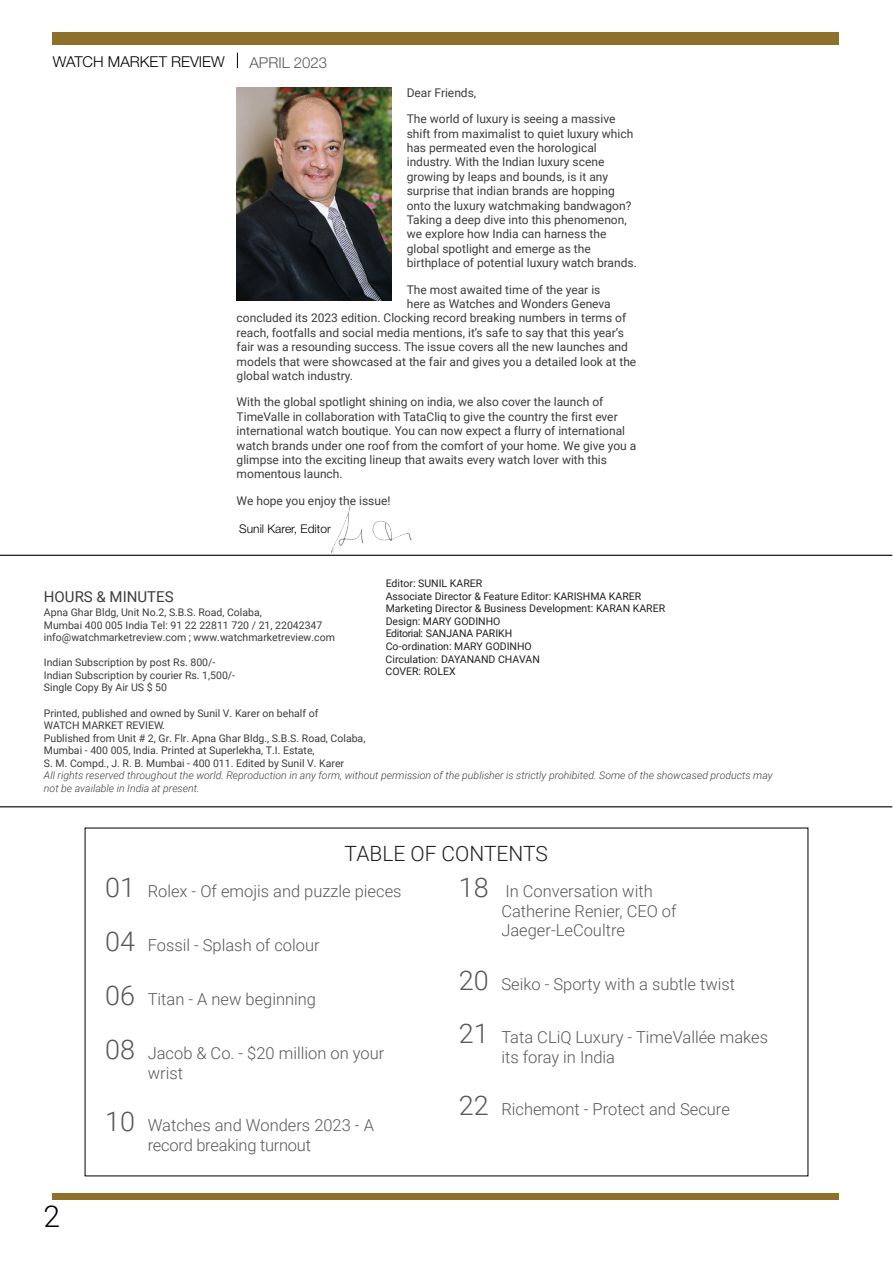
<style>
.page{position:relative;width:893px;height:1263px;background:#fff}
.page>*{position:absolute;margin:0;border:0;box-sizing:border-box;transform-origin:0 0}
.t1{font:300 30px "Roboto";color:#000002}
.t2{font:300 21px "Roboto";color:#231f20}
.t3{font:300 16.5px/19.8px "Roboto";color:#57585a}
.t4{font:300 15px "Helvetica Neue";color:#000002}
.t5{font:15px "Roboto";color:#3b3c3b}
.t6{font:300 15px "Helvetica Neue";color:#57585a}
.t7{font:12px/14.4px "Roboto";color:#3b3c3b}
.t8{font:300 12px "Helvetica Neue";color:#000002}
.t9{font:10.5px/12.6px "Roboto";color:#3b3c3b}
.t10{font:10.5px/12.6px "Roboto";color:#231f20}
.t11{font:italic 300 10.5px "Roboto";color:#3b3c3b}
.s1{font-size:27px}
</style>
<div class="page">
<hr style="left:0;top:555px;width:892px;height:1px;background:#000002">
<hr style="left:0;top:806px;width:892px;height:1px;background:#000002">
<svg style="left:237px;top:53px;width:1px;height:15px"></svg>
<div style="left:52px;top:32px;width:787px;height:13px;background:#8d712b"></div>
<div style="left:52px;top:1194px;width:787px;height:6px;background:#8d712b"></div>
<img style="left:236px;top:88px;width:156px;height:213px">
<img style="left:331px;top:505px;width:81px;height:48px">
<p class="t4" style="left:53px;top:53px;width:173px">WATCH MARKET REVIEW</p>
<p class="t6" style="left:249px;top:54px;width:79px">APRIL 2023</p>
<p class="t7" style="left:407px;top:79px;width:210px;line-height:26.4px">Dear Friends,<br>The world of luxury is seeing a massive</p>
<p class="t7" style="left:407px;top:126px;width:232px">shift from maximalist to quiet luxury which has permeated even the horological industry. With the Indian luxury scene growing by leaps and bounds, is it any surprise that indian brands are hopping onto the luxury watchmaking bandwagon?<br>Taking a deep dive into this phenomenon, we explore how India can harness the global spotlight and emerge as the birthplace of potential luxury watch brands.</p>
<p class="t7" style="left:407px;top:282px;width:195px">The most awaited time of the year is</p>
<p class="t7" style="left:407px;top:296px;width:206px">here as Watches and Wonders Geneva</p>
<p class="t7" style="left:237px;top:310px;width:391px">concluded its 2023 edition. Clocking record breaking numbers in terms of</p>
<p class="t7" style="left:237px;top:325px;width:389px">reach, footfalls and social media mentions, it’s safe to say that this year’s</p>
<p class="t7" style="left:237px;top:339px;width:393px">fair was a resounding success. The issue covers all the new launches and</p>
<p class="t7" style="left:237px;top:354px;width:401px">models that were showcased at the fair and gives you a detailed look at the</p>
<p class="t7" style="left:237px;top:368px;width:118px">global watch industry.</p>
<p class="t7" style="left:237px;top:394px;width:401px">With the global spotlight shining on india, we also cover the launch of TimeValle in collaboration with TataCliq to give the country the first ever international watch boutique. You can now expect a flurry of international watch brands under one roof from the comfort of your home. We give you a glimpse into the exciting lineup that awaits every watch lover with this momentous launch.</p>
<p class="t7" style="left:237px;top:493px;width:155px">We hope you enjoy the issue!</p>
<p class="t8" style="left:239px;top:521px;width:93px">Sunil Karer, Editor</p>
<p class="t10" style="left:386px;top:577px;width:281px">Editor: SUNIL KARER<br>Associate Director &amp; Feature Editor: KARISHMA KARER<br>Marketing Director &amp; Business Development: KARAN KARER<br>Design: MARY GODINHO<br>Editorial: SANJANA PARIKH<br>Co-ordination: MARY GODINHO<br>Circulation: DAYANAND CHAVAN<br>COVER: ROLEX</p>
<p class="t5" style="left:44px;top:586px;width:131px">HOURS &amp; MINUTES</p>
<p class="t9" style="left:44px;top:605px;width:292px">Apna Ghar Bldg, Unit No.2, S.B.S. Road, Colaba,<br>Mumbai 400 005 India Tel: 91 22 22811 720 / 21, 22042347 info@watchmarketreview.com ; www.watchmarketreview.com</p>
<p class="t9" style="left:44px;top:656px;width:173px">Indian Subscription by post Rs. 800/-</p>
<p class="t9" style="left:44px;top:681px;width:125px">Single Copy By Air US $ 50</p>
<p class="t9" style="left:44px;top:706px;width:323px">Printed, published and owned by Sunil V. Karer on behalf of<br>WATCH MARKET REVIEW.<br>Published from Unit # 2, Gr. Flr. Apna Ghar Bldg., S.B.S. Road, Colaba, Mumbai - 400 005, India. Printed at Superlekha, T.I. Estate,<br>S. M. Compd., J. R. B. Mumbai - 400 011. Edited by Sunil V. Karer</p>
<p class="t11" style="left:44px;top:768px;width:730px">All rights reserved throughout the world. Reproduction in any form, without permission of the publisher is strictly prohibited. Some of the showcased products may</p>
<p class="t9" style="left:44px;top:668px;width:193px">Indian Subscription by courier Rs. 1,500/-</p>
<p class="t11" style="left:44px;top:781px;width:157px">not be available in India at present.</p>
<h1 class="t1" style="left:43px;top:1195px;width:18px">2</h1>
<h2 class="t2" style="left:345px;top:838px;width:205px">TABLE OF CONTENTS</h2>
<h3 class="t3" style="left:105px;top:880px;width:298px"><span class="s1">01</span> Rolex - Of emojis and puzzle pieces</h3>
<h3 class="t3" style="left:105px;top:934px;width:216px"><span class="s1">04</span> Fossil - Splash of colour</h3>
<h3 class="t3" style="left:105px;top:988px;width:212px"><span class="s1">06</span> Titan - A new beginning</h3>
<h3 class="t3" style="left:148px;top:1042px;width:238px;text-indent:-43px"><span class="s1">08</span> Jacob &amp; Co. - $20 million on your wrist</h3>
<h3 class="t3" style="left:148px;top:1114px;width:228px;text-indent:-43px"><span class="s1">10</span> Watches and Wonders 2023 - A record breaking turnout</h3>
<h3 class="t3" style="left:501px;top:880px;width:177px;text-indent:-43px"><span class="s1">18</span> In Conversation with<br>Catherine Renier, CEO of<br>Jaeger-LeCoultre</h3>
<h3 class="t3" style="left:459px;top:974px;width:278px"><span class="s1">20</span> Seiko - Sporty with a subtle twist</h3>
<h3 class="t3" style="left:501px;top:1026px;width:268px;text-indent:-43px"><span class="s1">21</span> Tata CLiQ Luxury - TimeVallée makes its foray in India</h3>
<h3 class="t3" style="left:459px;top:1098px;width:273px"><span class="s1">22</span> Richemont - Protect and Secure</h3>
</div>
